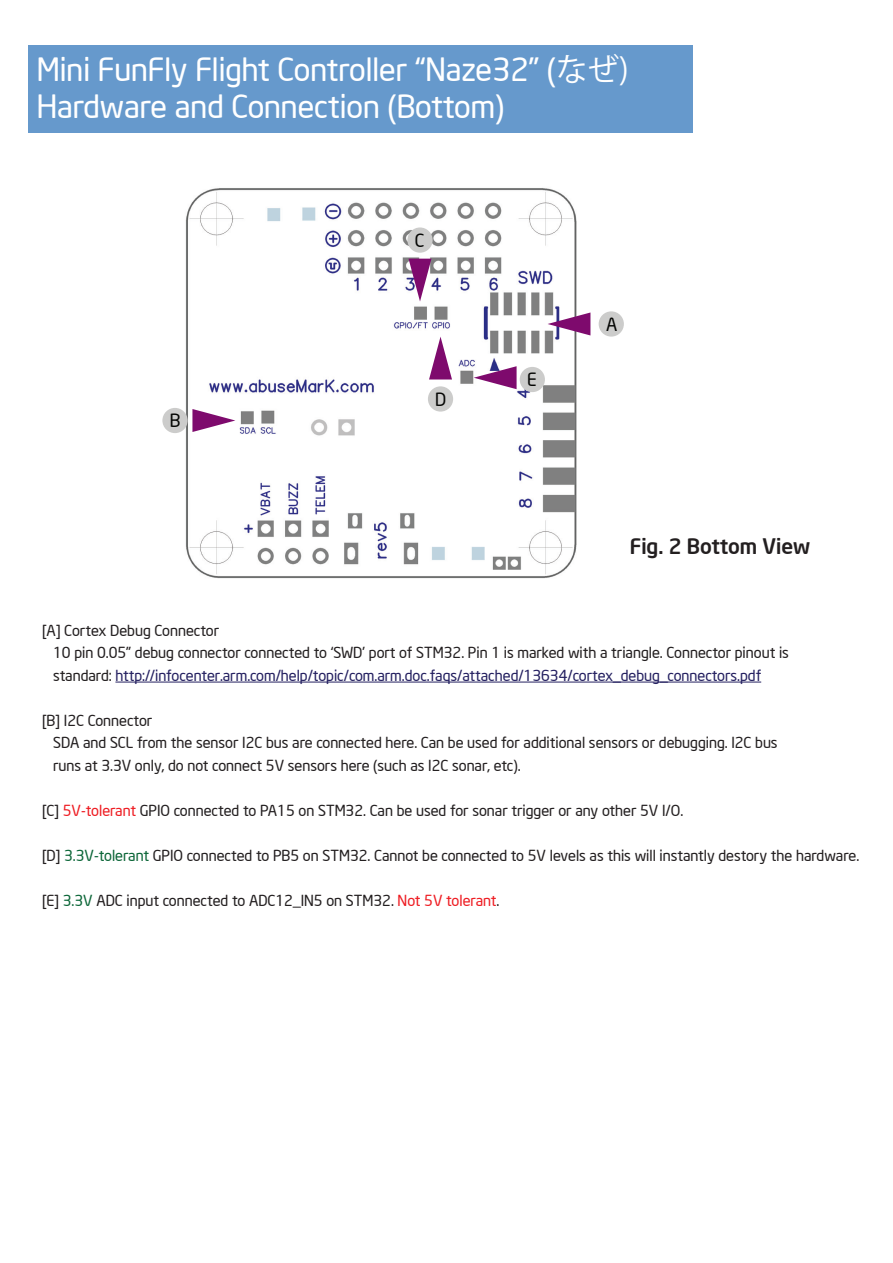
<style>
.page{position:relative;width:893px;height:1263px;background:#fff}
.page>*{position:absolute;margin:0;border:0;box-sizing:border-box;transform-origin:0 0}
.t1{font:31.5px/37.8px "Neo Sans Intel";color:#fff}
.t2{font:500 21px "Neo Sans Intel";color:#231f20}
.t3{font:18px "Neo Sans Intel";color:#040503}
.t4{font:15px/22.5px "Neo Sans Intel";color:#231f20}
.s1{font-family:"Koz Go Pro"}
.s2{color:#252161}
.s3{color:#ee1d23}
.s4{color:#0c6638}
</style>
<div class="page">
<div style="left:29px;top:46px;width:664px;height:87px;background:#69c"></div>
<hr style="left:115px;top:681px;width:646px;height:1px;background:#252161">
<img style="left:181px;top:188px;width:396px;height:391px">
<div style="left:599px;top:311px;width:25px;height:26px;background:#cccccb;border-radius:50%"></div>
<svg style="left:548px;top:312px;width:42px;height:23px"></svg>
<div style="left:428px;top:386px;width:25px;height:26px;background:#cccccb;border-radius:50%"></div>
<svg style="left:408px;top:259px;width:23px;height:43px"></svg>
<div style="left:162px;top:408px;width:26px;height:25px;background:#cccccb;border-radius:50%"></div>
<svg style="left:192px;top:409px;width:43px;height:23px"></svg>
<div style="left:407px;top:227px;width:26px;height:26px;background:#cccccb;border-radius:50%"></div>
<svg style="left:429px;top:337px;width:23px;height:42px"></svg>
<div style="left:520px;top:367px;width:25px;height:25px;background:#cccccb;border-radius:50%"></div>
<svg style="left:474px;top:366px;width:43px;height:23px"></svg>
<h1 class="t1" style="left:37px;top:50px;width:594px">Mini FunFly Flight Controller “Naze32” (<span class="s1">なぜ)<br></span>Hardware and Connection (Bottom)</h1>
<p class="t3" style="left:170px;top:410px;width:12px">B</p>
<p class="t3" style="left:415px;top:229px;width:11px">C</p>
<p class="t3" style="left:435px;top:388px;width:13px">D</p>
<p class="t3" style="left:527px;top:369px;width:11px">E</p>
<p class="t3" style="left:606px;top:313px;width:13px">A</p>
<h2 class="t2" style="left:630px;top:533px;width:182px">Fig. 2 Bottom View</h2>
<p class="t4" style="left:53px;top:619px;width:737px;text-indent:-11px">[A] Cortex Debug Connector<br>10 pin 0.05” debug connector connected to ‘SWD’ port of STM32. Pin 1 is marked with a triangle. Connector pinout is standard: <span class="s2">http://infocenter.arm.com/help/topic/com.arm.doc.faqs/attached/13634/cortex_debug_connectors.pdf</span></p>
<p class="t4" style="left:53px;top:709px;width:726px;text-indent:-11px">[B] I2C Connector<br>SDA and SCL from the sensor I2C bus are connected here. Can be used for additional sensors or debugging. I2C bus runs at 3.3V only, do not connect 5V sensors here (such as I2C sonar, etc).</p>
<p class="t4" style="left:42px;top:799px;width:643px">[C] <span class="s3">5V-tolerant</span> GPIO connected to PA15 on STM32. Can be used for sonar trigger or any other 5V I/O.</p>
<p class="t4" style="left:42px;top:844px;width:819px">[D] <span class="s4">3.3V-tolerant</span> GPIO connected to PB5 on STM32. Cannot be connected to 5V levels as this will instantly destory the hardware.</p>
<p class="t4" style="left:42px;top:889px;width:459px">[E] <span class="s4">3.3V</span> ADC input connected to ADC12_IN5 on STM32. <span class="s3">Not 5V tolerant</span>.</p>
</div>
